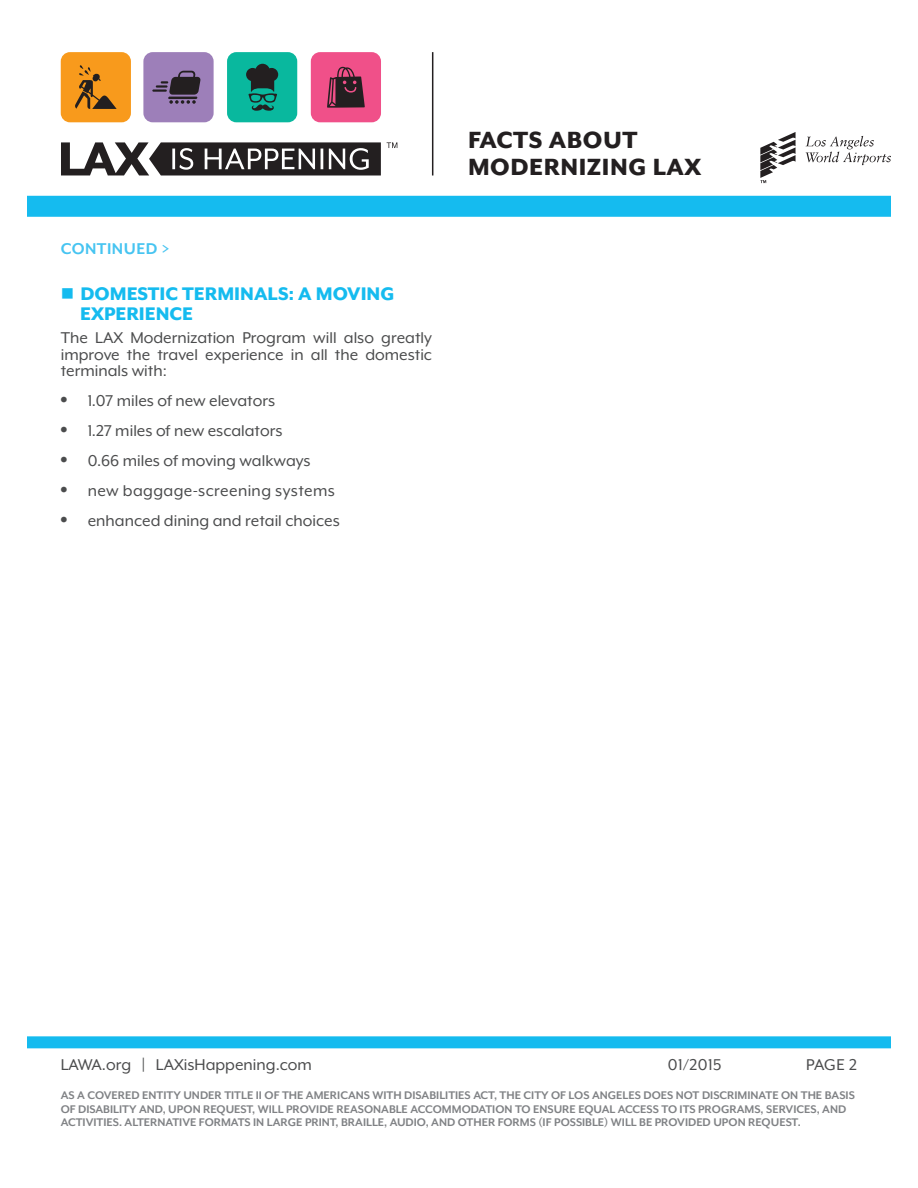
<style>
.page{position:relative;width:918px;height:1188px;background:#fff}
.page>*{position:absolute;margin:0;border:0;box-sizing:border-box;transform-origin:0 0}
.t1{font:800 27px/27px "Mr Eaves XL Mod OT";letter-spacing:.02em;color:#231f20}
.t2{font:800 21px/19.5px "Mr Eaves XL Mod OT";color:#15bbef}
.t3{font:18px/16.5px "Mr Eaves XL Mod OT";color:#4b4c4d;text-align:justify}
.t4{font:18px "Mr Eaves XL Mod OT";letter-spacing:.02em;color:#4b4c4d}
.t5{font:700 18px "Mr Eaves XL Mod OT";letter-spacing:.025em;color:#46c4f1}
.t6{font:700 12.75px/13.5px "Mr Eaves XL Mod OT";color:#808285}
.s1{font-family:"Helvetica LT Std"}
</style>
<div class="page">
<div style="left:27px;top:1036px;width:864px;height:12px;background:#15bbef"></div>
<hr style="left:432px;top:52px;width:1px;height:123px;background:#231f20">
<svg style="left:760px;top:132px;width:36px;height:51px"></svg>
<svg style="left:806px;top:136px;width:85px;height:29px"></svg>
<div style="left:27px;top:196px;width:864px;height:21px;background:#15bbef"></div>
<div style="left:61px;top:52px;width:70px;height:70px;background:#f89a1c;border-radius:9px"></div>
<svg style="left:75px;top:65px;width:42px;height:44px"></svg>
<div style="left:143px;top:52px;width:71px;height:70px;background:#9d7fb9;border-radius:9px"></div>
<hr style="left:152px;top:89px;width:15px;height:3px;background:#231f20">
<svg style="left:156px;top:71px;width:45px;height:33px"></svg>
<div style="left:227px;top:52px;width:70px;height:70px;background:#09b89e;border-radius:9px"></div>
<svg style="left:246px;top:64px;width:32px;height:47px"></svg>
<div style="left:311px;top:52px;width:70px;height:70px;background:#f05089;border-radius:9px"></div>
<svg style="left:327px;top:67px;width:38px;height:41px"></svg>
<svg style="left:61px;top:142px;width:320px;height:34px"></svg>
<svg style="left:387px;top:142px;width:10px;height:6px"></svg>
<h3 class="t5" style="left:61px;top:240px;width:110px">CONTINUED &gt;</h3>
<h2 class="t2" style="left:80px;top:284px;width:316px;text-indent:-19px">■ DOMESTIC TERMINALS: A MOVING<br>EXPERIENCE</h2>
<h3 class="t3" style="left:61px;top:329px;width:373px">The LAX Modernization Program will also greatly improve the travel experience in all the domestic terminals with:</h3>
<h3 class="t3" style="left:61px;top:392px;width:216px"><span class="s1">•</span> 1.07 miles of new elevators</h3>
<h3 class="t3" style="left:61px;top:422px;width:223px"><span class="s1">•</span> 1.27 miles of new escalators</h3>
<h3 class="t3" style="left:61px;top:452px;width:251px"><span class="s1">•</span> 0.66 miles of moving walkways</h3>
<h3 class="t4" style="left:61px;top:482px;width:276px"><span class="s1">•</span> new baggage-screening systems</h3>
<h3 class="t3" style="left:61px;top:512px;width:280px"><span class="s1">•</span> enhanced dining and retail choices</h3>
<h1 class="t1" style="left:468px;top:127px;width:235px">FACTS ABOUT<br>MODERNIZING LAX</h1>
<h3 class="t3" style="left:61px;top:1056px;width:253px">LAWA.org | LAXisHappening.com</h3>
<h3 class="t3" style="left:668px;top:1056px;width:55px">01/2015</h3>
<h3 class="t3" style="left:806px;top:1056px;width:53px">PAGE 2</h3>
<p class="t6" style="left:61px;top:1089px;width:796px">AS A COVERED ENTITY UNDER TITLE II OF THE AMERICANS WITH DISABILITIES ACT, THE CITY OF LOS ANGELES DOES NOT DISCRIMINATE ON THE BASIS<br>OF DISABILITY AND, UPON REQUEST, WILL PROVIDE REASONABLE ACCOMMODATION TO ENSURE EQUAL ACCESS TO ITS PROGRAMS, SERVICES, AND<br>ACTIVITIES. ALTERNATIVE FORMATS IN LARGE PRINT, BRAILLE, AUDIO, AND OTHER FORMS (IF POSSIBLE) WILL BE PROVIDED UPON REQUEST.</p>
</div>
